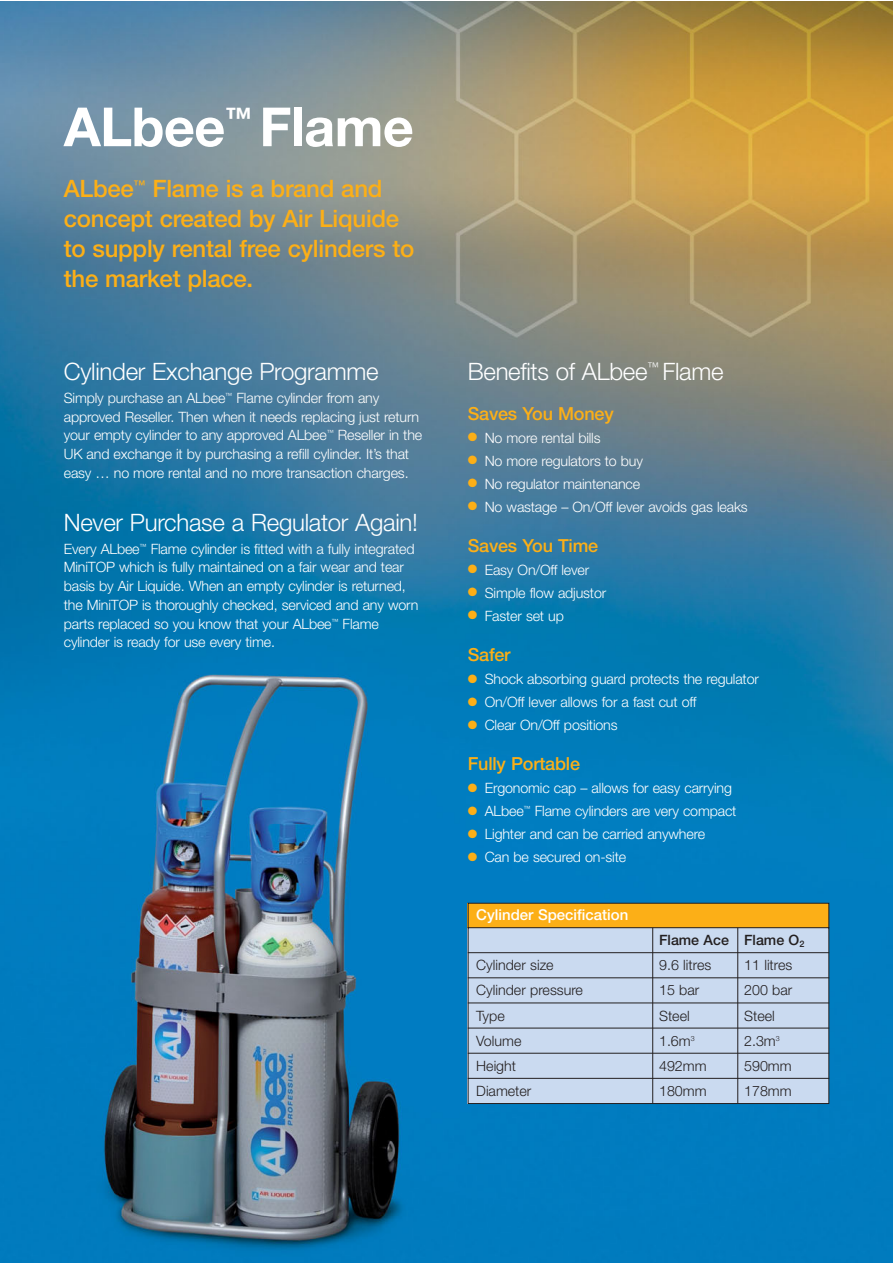
<style>
.page{position:relative;width:893px;height:1263px;background:#fff}
.page>*{position:absolute;margin:0;border:0;box-sizing:border-box;transform-origin:0 0}
.t1{font:700 54px "Helvetica Neue LT Std";letter-spacing:-.01em;color:#fff}
.t2{font:500 24px/30px "Helvetica Neue LT Std";letter-spacing:-.01em;color:#fcaf17}
.t3{font:300 24px "Helvetica Neue LT Std";letter-spacing:-.01em;color:#fff}
.t4{font:500 18px "Helvetica Neue LT Std";letter-spacing:-.01em;color:#fcaf17}
.t5{font:500 15px "Helvetica Neue LT Std";color:#fff}
.t6{font:300 14.25px/18.8px "Helvetica Neue LT Std";letter-spacing:-.01em;color:#fff}
.t7{font:300 14.25px "Helvetica Neue LT Std";color:#231f20}
.t8{font:500 14.25px "Helvetica Neue LT Std";color:#231f20}
.s1{color:#fcaf17}
</style>
<div class="page">
<img style="left:0;top:1px;width:892px;height:1262px">
<svg style="left:467px;top:902px;width:363px;height:202px"></svg>
<hr style="left:468px;top:952px;width:361px;height:1px;background:#231f20">
<hr style="left:468px;top:977px;width:361px;height:1px;background:#231f20">
<hr style="left:468px;top:1002px;width:361px;height:1px;background:#231f20">
<hr style="left:468px;top:1028px;width:361px;height:1px;background:#231f20">
<hr style="left:468px;top:1053px;width:361px;height:1px;background:#231f20">
<hr style="left:468px;top:1078px;width:361px;height:1px;background:#231f20">
<hr style="left:737px;top:928px;width:1px;height:175px;background:#231f20">
<hr style="left:652px;top:928px;width:1px;height:175px;background:#231f20">
<h1 class="t1" style="left:64px;top:108px;width:352px">ALbee<sup>™</sup> Flame</h1>
<h2 class="t2" style="left:64px;top:177px;width:352px">ALbee<sup>™</sup> Flame is a brand and concept created by Air Liquide to supply rental free cylinders to the market place.</h2>
<h2 class="t3" style="left:64px;top:363px;width:316px">Cylinder Exchange Programme</h2>
<p class="t6" style="left:64px;top:390px;width:360px">Simply purchase an ALbee<sup>™</sup> Flame cylinder from any approved Reseller. Then when it needs replacing just return your empty cylinder to any approved ALbee<sup>™</sup> Reseller in the UK and exchange it by purchasing a refill cylinder. It’s that easy … no more rental and no more transaction charges.</p>
<h2 class="t3" style="left:64px;top:514px;width:356px">Never Purchase a Regulator Again!</h2>
<p class="t6" style="left:64px;top:541px;width:356px">Every ALbee<sup>™</sup> Flame cylinder is fitted with a fully integrated MiniTOP which is fully maintained on a fair wear and tear basis by Air Liquide. When an empty cylinder is returned, the MiniTOP is thoroughly checked, serviced and any worn parts replaced so you know that your ALbee<sup>™</sup> Flame cylinder is ready for use every time.</p>
<h2 class="t3" style="left:468px;top:363px;width:257px">Benefits of ALbee<sup>™</sup> Flame</h2>
<p class="t4" style="left:468px;top:407px;width:147px">Saves You Money</p>
<p class="t6" style="left:468px;top:430px;width:134px"><span class="s1">●</span> No more rental bills</p>
<p class="t6" style="left:468px;top:453px;width:177px"><span class="s1">●</span> No more regulators to buy</p>
<p class="t6" style="left:468px;top:476px;width:174px"><span class="s1">●</span> No regulator maintenance</p>
<p class="t6" style="left:468px;top:499px;width:282px"><span class="s1">●</span> No wastage – On/Off lever avoids gas leaks</p>
<p class="t4" style="left:468px;top:539px;width:132px">Saves You Time</p>
<p class="t6" style="left:468px;top:562px;width:123px"><span class="s1">●</span> Easy On/Off lever</p>
<p class="t6" style="left:468px;top:585px;width:140px"><span class="s1">●</span> Simple flow adjustor</p>
<p class="t6" style="left:468px;top:608px;width:98px"><span class="s1">●</span> Faster set up</p>
<p class="t4" style="left:468px;top:648px;width:44px">Safer</p>
<p class="t6" style="left:468px;top:671px;width:293px"><span class="s1">●</span> Shock absorbing guard protects the regulator</p>
<p class="t6" style="left:468px;top:694px;width:230px"><span class="s1">●</span> On/Off lever allows for a fast cut off</p>
<p class="t6" style="left:468px;top:717px;width:151px"><span class="s1">●</span> Clear On/Off positions</p>
<p class="t4" style="left:468px;top:757px;width:114px">Fully Portable</p>
<p class="t6" style="left:468px;top:780px;width:266px"><span class="s1">●</span> Ergonomic cap – allows for easy carrying</p>
<p class="t6" style="left:468px;top:803px;width:270px"><span class="s1">●</span> ALbee<sup>™</sup> Flame cylinders are very compact</p>
<p class="t6" style="left:468px;top:826px;width:239px"><span class="s1">●</span> Lighter and can be carried anywhere</p>
<p class="t6" style="left:468px;top:849px;width:160px"><span class="s1">●</span> Can be secured on-site</p>
<p class="t5" style="left:476px;top:909px;width:154px">Cylinder Specification</p>
<p class="t8" style="left:659px;top:935px;width:147px">Flame Ace Flame O<sub>2</sub></p>
<p class="t7" style="left:476px;top:960px;width:79px">Cylinder size</p>
<p class="t7" style="left:659px;top:960px;width:54px">9.6 litres</p>
<p class="t7" style="left:744px;top:960px;width:50px">11 litres</p>
<p class="t7" style="left:476px;top:985px;width:108px">Cylinder pressure</p>
<p class="t7" style="left:659px;top:985px;width:42px">15 bar</p>
<p class="t7" style="left:744px;top:985px;width:50px">200 bar</p>
<p class="t7" style="left:476px;top:1010px;width:30px">Type</p>
<p class="t7" style="left:659px;top:1010px;width:32px">Steel</p>
<p class="t7" style="left:744px;top:1010px;width:32px">Steel</p>
<p class="t7" style="left:476px;top:1035px;width:47px">Volume</p>
<p class="t7" style="left:659px;top:1035px;width:37px">1.6m<sup>3</sup></p>
<p class="t7" style="left:744px;top:1035px;width:37px">2.3m<sup>3</sup></p>
<p class="t7" style="left:476px;top:1061px;width:41px">Height</p>
<p class="t7" style="left:659px;top:1061px;width:49px">492mm</p>
<p class="t7" style="left:744px;top:1061px;width:49px">590mm</p>
<p class="t7" style="left:476px;top:1086px;width:57px">Diameter</p>
<p class="t7" style="left:659px;top:1086px;width:49px">180mm</p>
<p class="t7" style="left:744px;top:1086px;width:49px">178mm</p>
</div>
